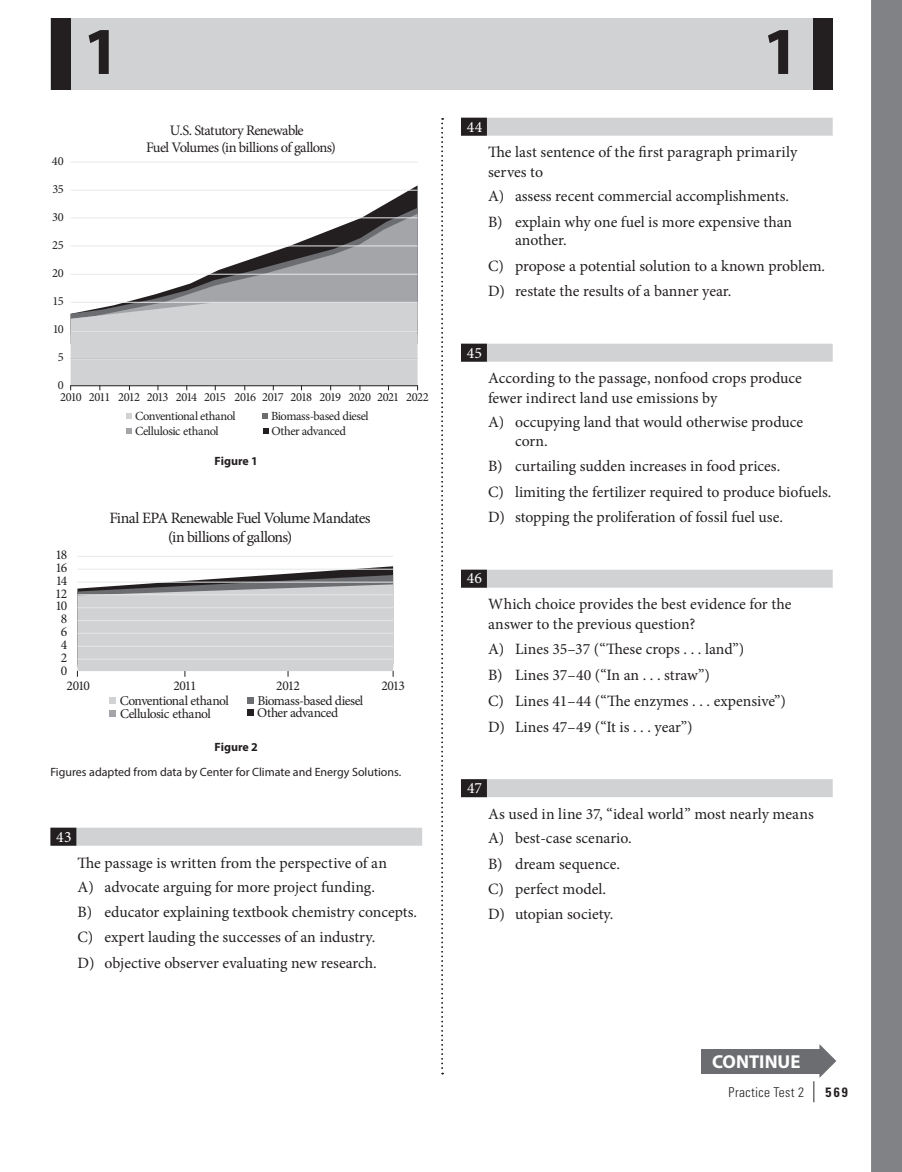
<style>
.page{position:relative;width:902px;height:1172px;background:#fff}
.page>*{position:absolute;margin:0;border:0;box-sizing:border-box;transform-origin:0 0}
.t1{font:700 67.5px "Myriad Pro";color:#231f20}
.t2{font:700 18.75px "Myriad";color:#fff}
.new_RSAT_answer{font:15.75px/18.9px "Minion Pro";color:#231f20}
.new_RSAT_stem{font:15.75px/19.5px "Minion Pro";color:#231f20}
.new_RSAT_stem-2{font:15.75px/19.5px "Minion Pro";letter-spacing:-.045em;color:#231f20}
.new_RSAT{font:15.75px "Minion Pro";letter-spacing:.01em;color:#fff}
.t3{font:14.55px/17px "Minion Pro";letter-spacing:-.045em;color:#231f20;text-align:center}
.t4{font:13.5px/12.9px "Minion Pro";letter-spacing:-.035em;color:#231f20}
.t5{font:300 condensed 13.5px "Univers LT Std";letter-spacing:.025em;color:#231f20}
.t6{font:12.45px/15.1px "Minion Pro";letter-spacing:-.035em;color:#231f20}
.t7{font:12.45px/12.6px "Minion Pro";letter-spacing:-.06em;color:#231f20}
._2_col_caption{font:12px "Myriad Pro";color:#231f20}
._2_col_caption-2{font:700 12px "Myriad Pro";color:#231f20}
.s1{font-family:"Univers LT";font-weight:400;font-size:21px}
.s2{font-weight:700}
</style>
<div class="page">
<div style="left:50px;top:18px;width:782px;height:72px;background:#d1d2d4"></div>
<div style="left:51px;top:18px;width:19px;height:72px;background:#231f20"></div>
<div style="left:813px;top:18px;width:19px;height:72px;background:#231f20"></div>
<div style="left:700px;top:1049px;width:122px;height:24px;background:#6c6d70"></div>
<svg style="left:819px;top:1044px;width:17px;height:33px"></svg>
<svg style="left:441px;top:118px;width:2px;height:956px"></svg>
<div style="left:461px;top:118px;width:371px;height:18px;background:#d1d2d4"></div>
<div style="left:461px;top:118px;width:26px;height:18px;background:#231f20"></div>
<div style="left:461px;top:344px;width:371px;height:18px;background:#d1d2d4"></div>
<div style="left:461px;top:344px;width:26px;height:18px;background:#231f20"></div>
<div style="left:461px;top:569px;width:371px;height:18px;background:#d1d2d4"></div>
<div style="left:461px;top:569px;width:26px;height:18px;background:#231f20"></div>
<div style="left:461px;top:779px;width:371px;height:18px;background:#d1d2d4"></div>
<div style="left:461px;top:779px;width:26px;height:18px;background:#231f20"></div>
<div style="left:50px;top:827px;width:372px;height:18px;background:#d1d2d4"></div>
<div style="left:50px;top:827px;width:26px;height:18px;background:#231f20"></div>
<svg style="left:126px;top:413px;width:6px;height:6px"></svg>
<svg style="left:126px;top:428px;width:6px;height:6px"></svg>
<svg style="left:262px;top:413px;width:6px;height:5px"></svg>
<svg style="left:263px;top:428px;width:6px;height:5px"></svg>
<svg style="left:378px;top:186px;width:39px;height:22px"></svg>
<svg style="left:368px;top:208px;width:49px;height:6px"></svg>
<svg style="left:71px;top:214px;width:346px;height:88px"></svg>
<svg style="left:70px;top:303px;width:348px;height:87px;background:#cecfd1"></svg>
<hr style="left:71px;top:331px;width:346px;height:1px;background:#e6e7e9">
<hr style="left:71px;top:359px;width:346px;height:1px;background:#e6e7e9">
<hr style="left:71px;top:162px;width:346px;height:1px;background:#e6e7e9">
<hr style="left:71px;top:190px;width:346px;height:1px;background:#e6e7e9">
<hr style="left:71px;top:217px;width:346px;height:1px;background:#e6e7e9">
<hr style="left:71px;top:246px;width:346px;height:1px;background:#e6e7e9">
<hr style="left:71px;top:274px;width:346px;height:1px;background:#e6e7e9">
<hr style="left:71px;top:302px;width:346px;height:1px;background:#e6e7e9">
<svg style="left:77px;top:566px;width:317px;height:110px;background:#c9c9cb"></svg>
<div style="left:109px;top:697px;width:7px;height:7px;background:#d1d2d4"></div>
<div style="left:110px;top:709px;width:6px;height:7px;background:#a4a5a9"></div>
<svg style="left:247px;top:697px;width:6px;height:6px"></svg>
<div style="left:247px;top:709px;width:6px;height:7px;background:#231f20"></div>
<hr style="left:77px;top:556px;width:316px;height:1px;background:#e6e7e9">
<hr style="left:77px;top:569px;width:316px;height:1px;background:#e6e7e9">
<hr style="left:77px;top:582px;width:316px;height:1px;background:#e6e7e9">
<hr style="left:77px;top:594px;width:316px;height:1px;background:#e6e7e9">
<hr style="left:77px;top:607px;width:316px;height:1px;background:#e6e7e9">
<hr style="left:77px;top:620px;width:316px;height:1px;background:#e6e7e9">
<hr style="left:77px;top:633px;width:316px;height:1px;background:#e6e7e9">
<hr style="left:77px;top:646px;width:316px;height:1px;background:#e6e7e9">
<hr style="left:77px;top:659px;width:316px;height:1px;background:#e6e7e9">
<div style="left:871px;top:0;width:31px;height:1172px;background:#808285"></div>
<h1 class="t1" style="left:83px;top:7px;width:39px">1</h1>
<h1 class="t1" style="left:762px;top:7px;width:39px">1</h1>
<p class="t3" style="left:146px;top:122px;width:191px">U.S. Statutory Renewable<br>Fuel Volumes (in billions of gallons)</p>
<p class="t6" style="left:52px;top:153px;width:13px">40</p>
<p class="t6" style="left:52px;top:181px;width:13px">35</p>
<p class="t6" style="left:52px;top:209px;width:13px">30</p>
<p class="t6" style="left:52px;top:237px;width:13px">25</p>
<p class="t6" style="left:52px;top:265px;width:13px">20</p>
<p class="t6" style="left:52px;top:293px;width:13px">15</p>
<p class="t6" style="left:53px;top:321px;width:12px">10</p>
<p class="t6" style="left:58px;top:349px;width:7px">5</p>
<p class="t7" style="left:58px;top:378px;width:372px">0<br>2010 2011 2012 2013 2014 2015 2016 2017 2018 2019 2020 2021 2022</p>
<p class="t6" style="left:135px;top:408px;width:102px">Conventional ethanol</p>
<p class="t6" style="left:135px;top:423px;width:85px">Cellulosic ethanol</p>
<p class="_2_col_caption-2" style="left:215px;top:453px;width:45px">Figure 1</p>
<p class="t6" style="left:271px;top:408px;width:99px">Biomass-based diesel<br>Other advanced</p>
<p class="t4" style="left:55px;top:548px;width:14px;text-align:center">18<br>16<br>14<br>12<br>10<br>8<br>6<br>4<br>2<br>0</p>
<p class="new_RSAT_stem-2" style="left:168px;top:508px;width:204px;text-indent:-59px">Final EPA Renewable Fuel Volume Mandates (in billions of gallons)</p>
<p class="t4" style="left:67px;top:679px;width:25px">2010</p>
<p class="t4" style="left:173px;top:679px;width:25px">2011</p>
<p class="t4" style="left:276px;top:679px;width:25px">2012</p>
<p class="t4" style="left:381px;top:679px;width:25px">2013</p>
<p class="t4" style="left:120px;top:694px;width:111px;line-height:12.5px">Conventional ethanol<br>Cellulosic ethanol</p>
<p class="t4" style="left:257px;top:694px;width:108px;line-height:12.3px">Biomass-based diesel<br>Other advanced</p>
<p class="_2_col_caption-2" style="left:215px;top:739px;width:45px">Figure 2</p>
<p class="_2_col_caption" style="left:50px;top:764px;width:352px">Figures adapted from data by Center for Climate and Energy Solutions.</p>
<p class="new_RSAT" style="left:56px;top:826px;width:17px">43</p>
<p class="new_RSAT_stem" style="left:77px;top:852px;width:311px">The passage is written from the perspective of an</p>
<p class="new_RSAT_answer" style="left:77px;top:877px;width:299px">A) advocate arguing for more project funding.</p>
<p class="new_RSAT_answer" style="left:77px;top:902px;width:341px">B) educator explaining textbook chemistry concepts.</p>
<p class="new_RSAT_answer" style="left:77px;top:928px;width:299px">C) expert lauding the successes of an industry.</p>
<p class="new_RSAT_answer" style="left:77px;top:953px;width:301px">D) objective observer evaluating new research.</p>
<p class="new_RSAT" style="left:466px;top:116px;width:17px">44</p>
<p class="new_RSAT_stem" style="left:488px;top:143px;width:311px">The last sentence of the first paragraph primarily serves to</p>
<p class="new_RSAT_answer" style="left:488px;top:187px;width:302px">A) assess recent commercial accomplishments.</p>
<p class="new_RSAT_answer" style="left:515px;top:212px;width:279px;text-indent:-27px">B) explain why one fuel is more expensive than another.</p>
<p class="new_RSAT_answer" style="left:488px;top:256px;width:339px">C) propose a potential solution to a known problem.</p>
<p class="new_RSAT_answer" style="left:488px;top:282px;width:245px">D) restate the results of a banner year.</p>
<p class="new_RSAT" style="left:467px;top:342px;width:17px">45</p>
<p class="new_RSAT_stem" style="left:488px;top:369px;width:315px">According to the passage, nonfood crops produce fewer indirect land use emissions by</p>
<p class="new_RSAT_answer" style="left:515px;top:413px;width:290px;text-indent:-27px">A) occupying land that would otherwise produce corn.</p>
<p class="new_RSAT_answer" style="left:488px;top:457px;width:294px">B) curtailing sudden increases in food prices.</p>
<p class="new_RSAT_answer" style="left:488px;top:482px;width:345px">C) limiting the fertilizer required to produce biofuels.</p>
<p class="new_RSAT_answer" style="left:488px;top:508px;width:296px">D) stopping the proliferation of fossil fuel use.</p>
<p class="new_RSAT" style="left:467px;top:568px;width:17px">46</p>
<p class="new_RSAT_stem" style="left:488px;top:595px;width:305px">Which choice provides the best evidence for the answer to the previous question?</p>
<p class="new_RSAT_answer" style="left:488px;top:639px;width:258px">A) Lines 35–37 (“These crops . . . land”)</p>
<p class="new_RSAT_answer" style="left:488px;top:665px;width:223px">B) Lines 37–40 (“In an . . . straw”)</p>
<p class="new_RSAT_answer" style="left:488px;top:691px;width:299px">C) Lines 41–44 (“The enzymes . . . expensive”)</p>
<p class="new_RSAT_answer" style="left:488px;top:717px;width:206px">D) Lines 47–49 (“It is . . . year”)</p>
<p class="new_RSAT" style="left:467px;top:777px;width:16px">47</p>
<p class="new_RSAT_stem" style="left:488px;top:804px;width:327px">As used in line 37, “ideal world” most nearly means</p>
<p class="new_RSAT_answer" style="left:488px;top:828px;width:145px">A) best-case scenario.</p>
<p class="new_RSAT_answer" style="left:488px;top:854px;width:134px">B) dream sequence.</p>
<p class="new_RSAT_answer" style="left:488px;top:879px;width:119px">C) perfect model.</p>
<p class="new_RSAT_answer" style="left:488px;top:905px;width:127px">D) utopian society.</p>
<p class="t2" style="left:712px;top:1051px;width:90px">CONTINUE</p>
<p class="t5" style="left:728px;top:1084px;width:121px">Practice Test 2 <span class="s1">|</span> <span class="s2">569</span></p>
</div>
